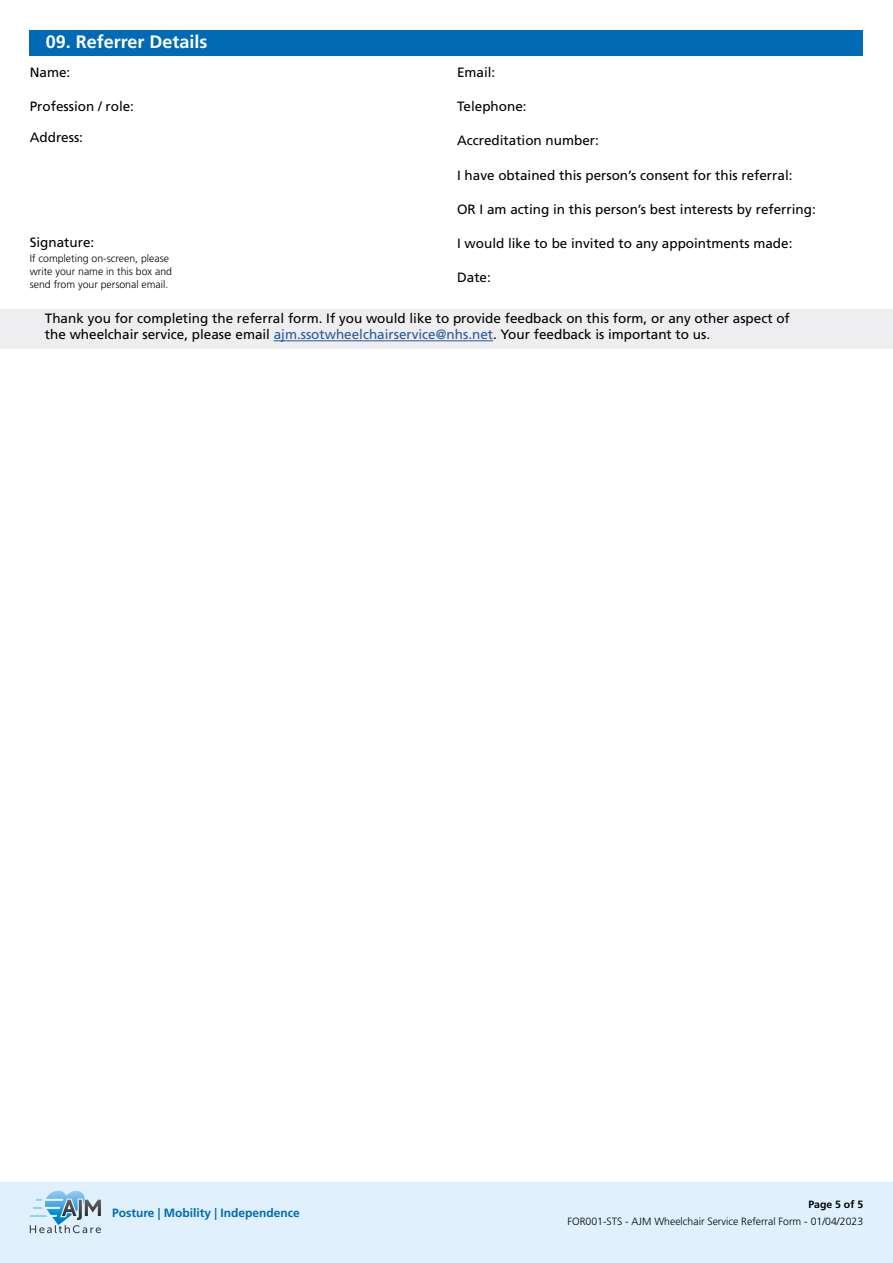
<style>
.page{position:relative;width:893px;height:1263px;background:#fff}
.page>*{position:absolute;margin:0;border:0;box-sizing:border-box;transform-origin:0 0}
.t1{font:700 18px "Frutiger LT Std";color:#fff}
.t2{font:13.5px/16.2px "Frutiger LT Std";color:#000}
.t3{font:700 12px "Frutiger LT Std";color:#006ab4}
.t4{font:300 10.5px/12.6px "Frutiger LT Std";color:#000}
.t5{font:700 10.5px "Frutiger LT Std";color:#000}
.s1{color:#275b9b}
</style>
<div class="page">
<div style="left:0;top:309px;width:893px;height:40px;background:#eeedef"></div>
<hr style="left:274px;top:340px;width:219px;height:1px;background:#275b9b">
<div style="left:30px;top:30px;width:833px;height:25px;background:#006ab4"></div>
<div style="left:0;top:1182px;width:893px;height:81px;background:#e0f1fd"></div>
<svg style="left:30px;top:1190px;width:71px;height:43px"></svg>
<h1 class="t1" style="left:46px;top:31px;width:163px">09. Referrer Details</h1>
<p class="t2" style="left:30px;top:64px;width:42px">Name:</p>
<p class="t2" style="left:457px;top:64px;width:40px">Email:</p>
<p class="t2" style="left:30px;top:98px;width:106px">Profession / role:</p>
<p class="t2" style="left:457px;top:98px;width:71px">Telephone:</p>
<p class="t2" style="left:30px;top:129px;width:55px">Address:</p>
<p class="t2" style="left:30px;top:234px;width:66px">Signature:</p>
<p class="t4" style="left:30px;top:253px;width:144px">If completing on-screen, please write your name in this box and send from your personal email.</p>
<p class="t2" style="left:457px;top:132px;width:143px">Accreditation number:</p>
<p class="t2" style="left:457px;top:167px;width:337px">I have obtained this person’s consent for this referral:</p>
<p class="t2" style="left:457px;top:201px;width:360px">OR I am acting in this person’s best interests by referring:</p>
<p class="t2" style="left:457px;top:235px;width:337px">I would like to be invited to any appointments made:</p>
<p class="t2" style="left:457px;top:269px;width:35px">Date:</p>
<p class="t2" style="left:45px;top:310px;width:746px">Thank you for completing the referral form. If you would like to provide feedback on this form, or any other aspect of the wheelchair service, please email <span class="s1">ajm.ssotwheelchairservice@nhs.net</span>. Your feedback is important to us.</p>
<p class="t3" style="left:112px;top:1205px;width:189px">Posture | Mobility | Independence</p>
<p class="t5" style="left:808px;top:1198px;width:56px">Page 5 of 5</p>
<p class="t4" style="left:567px;top:1215px;width:297px">FOR001-STS - AJM Wheelchair Service Referral Form - 01/04/2023</p>
</div>
